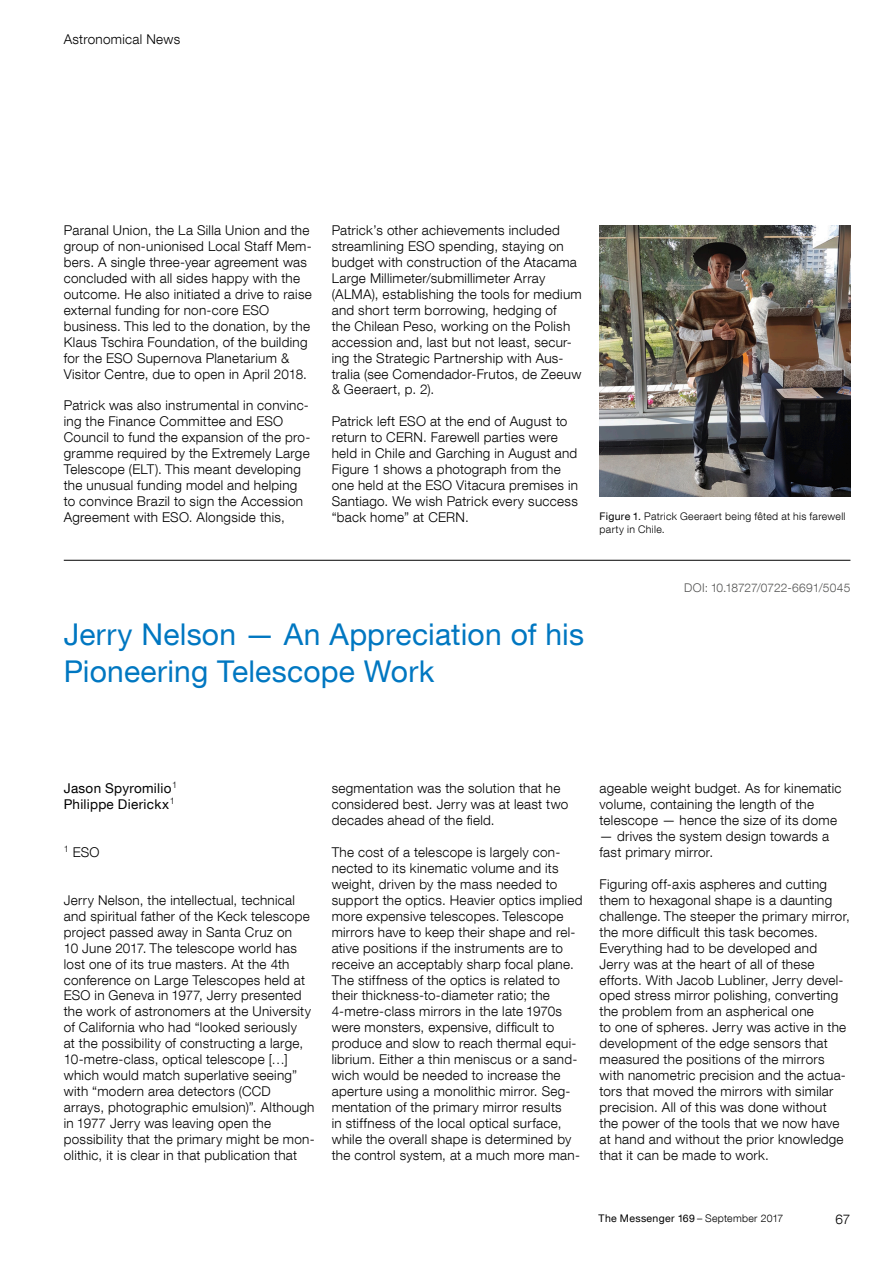
<style>
.page{position:relative;width:893px;height:1263px;background:#fff}
.page>*{position:absolute;margin:0;border:0;box-sizing:border-box;transform-origin:0 0}
.article_title{font:30px/36.2px "Helvetica Neue LT Com";letter-spacing:.005em;color:#0077c1}
._45_9pt{font:300 13.5px/15.9px "Helvetica Neue LT Com";letter-spacing:.02em;color:#000}
._45_9pt-2{font:13.5px "Helvetica Neue LT Com";letter-spacing:.02em;color:#000}
._45_8pt_grey{font:300 12px "Helvetica Neue LT Com";letter-spacing:.005em;color:#545453}
.t1{font:300 10.5px/12.8px "Helvetica Neue LT Com";letter-spacing:.03em;color:#000}
.t2{font:10.5px "Helvetica Neue LT Com";letter-spacing:.035em;color:#000}
.s1{font-weight:400}
.s2{font-weight:300}
</style>
<div class="page">
<hr style="left:64px;top:560px;width:786px;height:1px;background:#000">
<img style="left:600px;top:225px;width:250px;height:271px">
<p class="_45_9pt" style="left:64px;top:31px;width:118px">Astronomical News</p>
<p class="_45_9pt" style="left:64px;top:222px;width:249px">Paranal Union, the La Silla Union and the group of non-unionised Local Staff Mem&shy;bers. A single three-year agreement was concluded with all sides happy with the outcome. He also initiated a drive to raise external funding for non-core ESO business. This led to the donation, by the Klaus Tschira Foundation, of the building for the ESO Supernova Planetarium &amp; Visitor Centre, due to open in April 2018.</p>
<p class="_45_9pt" style="left:64px;top:397px;width:248px">Patrick was also instrumental in convinc&shy;ing the Finance Committee and ESO Council to fund the expansion of the pro&shy;gramme required by the Extremely Large Telescope (ELT). This meant developing the unusual funding model and helping to convince Brazil to sign the Accession Agreement with ESO. Alongside this,</p>
<p class="_45_9pt" style="left:332px;top:222px;width:252px">Patrick’s other achievements included streamlining ESO spending, staying on budget with construction of the Atacama Large Millimeter/submillimeter Array (ALMA), establishing the tools for medium and short term borrowing, hedging of<br>the Chilean Peso, working on the Polish accession and, last but not least, secur&shy;ing the Strategic Partnership with Aus&shy;tralia (see Comendador-Frutos, de Zeeuw &amp; Geeraert, p. 2).</p>
<p class="_45_9pt" style="left:332px;top:413px;width:248px">Patrick left ESO at the end of August to return to CERN. Farewell parties were held in Chile and Garching in August and Figure 1 shows a photograph from the one held at the ESO Vitacura premises in Santiago. We wish Patrick every success “back home” at CERN.</p>
<p class="t1" style="left:600px;top:510px;width:247px"><span class="s1">Figure 1.</span> Patrick Geeraert being fêted at his farewell party in Chile.</p>
<p class="article_title" style="left:64px;top:616px;width:522px">Jerry Nelson — An Appreciation of his<br>Pioneering Telescope Work</p>
<p class="_45_8pt_grey" style="left:684px;top:580px;width:168px">DOI: 10.18727/0722-6691/5045</p>
<p class="_45_9pt-2" style="left:64px;top:780px;width:115px">Jason Spyromilio<sup>1</sup></p>
<p class="_45_9pt-2" style="left:64px;top:796px;width:113px">Philippe Dierickx<sup>1</sup></p>
<p class="_45_9pt" style="left:64px;top:844px;width:37px"><sup>1</sup> ESO</p>
<p class="_45_9pt" style="left:64px;top:892px;width:252px">Jerry Nelson, the intellectual, technical and spiritual father of the Keck telescope project passed away in Santa Cruz on<br>10 June 2017. The telescope world has lost one of its true masters. At the 4th conference on Large Telescopes held at ESO in Geneva in 1977, Jerry presented the work of astronomers at the University of California who had “looked seriously<br>at the possibility of constructing a large, 10-metre-class, optical telescope […] which would match superlative seeing” with “modern area detectors (CCD<br>arrays, photographic emulsion)”. Although in 1977 Jerry was leaving open the possibility that the primary might be mon&shy;olithic, it is clear in that publication that</p>
<p class="_45_9pt" style="left:332px;top:780px;width:238px">segmentation was the solution that he considered best. Jerry was at least two decades ahead of the field.</p>
<p class="_45_9pt" style="left:332px;top:844px;width:252px">The cost of a telescope is largely con&shy;nected to its kinematic volume and its weight, driven by the mass needed to support the optics. Heavier optics implied more expensive telescopes. Telescope mirrors have to keep their shape and rel&shy;ative positions if the instruments are to receive an acceptably sharp focal plane.<br>The stiffness of the optics is related to their thickness-to-diameter ratio; the 4-metre-class mirrors in the late 1970s were monsters, expensive, difficult to produce and slow to reach thermal equi&shy;librium. Either a thin meniscus or a sand&shy;wich would be needed to increase the aperture using a monolithic mirror. Seg&shy;mentation of the primary mirror results<br>in stiffness of the local optical surface, while the overall shape is determined by the control system, at a much more man-</p>
<p class="_45_9pt" style="left:600px;top:780px;width:243px">ageable weight budget. As for kinematic volume, containing the length of the telescope — hence the size of its dome</p>
<p class="_45_9pt" style="left:600px;top:828px;width:231px">— drives the system design towards a fast primary mirror.</p>
<p class="_45_9pt" style="left:600px;top:876px;width:252px">Figuring off-axis aspheres and cutting them to hexagonal shape is a daunting challenge. The steeper the primary mirror, the more difficult this task becomes.<br>Everything had to be developed and Jerry was at the heart of all of these efforts. With Jacob Lubliner, Jerry devel&shy;oped stress mirror polishing, converting the problem from an aspherical one<br>to one of spheres. Jerry was active in the development of the edge sensors that measured the positions of the mirrors with nanometric precision and the actua&shy;tors that moved the mirrors with similar precision. All of this was done without<br>the power of the tools that we now have at hand and without the prior knowledge that it can be made to work.</p>
<p class="t2" style="left:599px;top:1211px;width:186px">The Messenger 169 <span class="s2">– September 2017</span></p>
<p class="_45_9pt" style="left:836px;top:1211px;width:16px">67</p>
</div>
